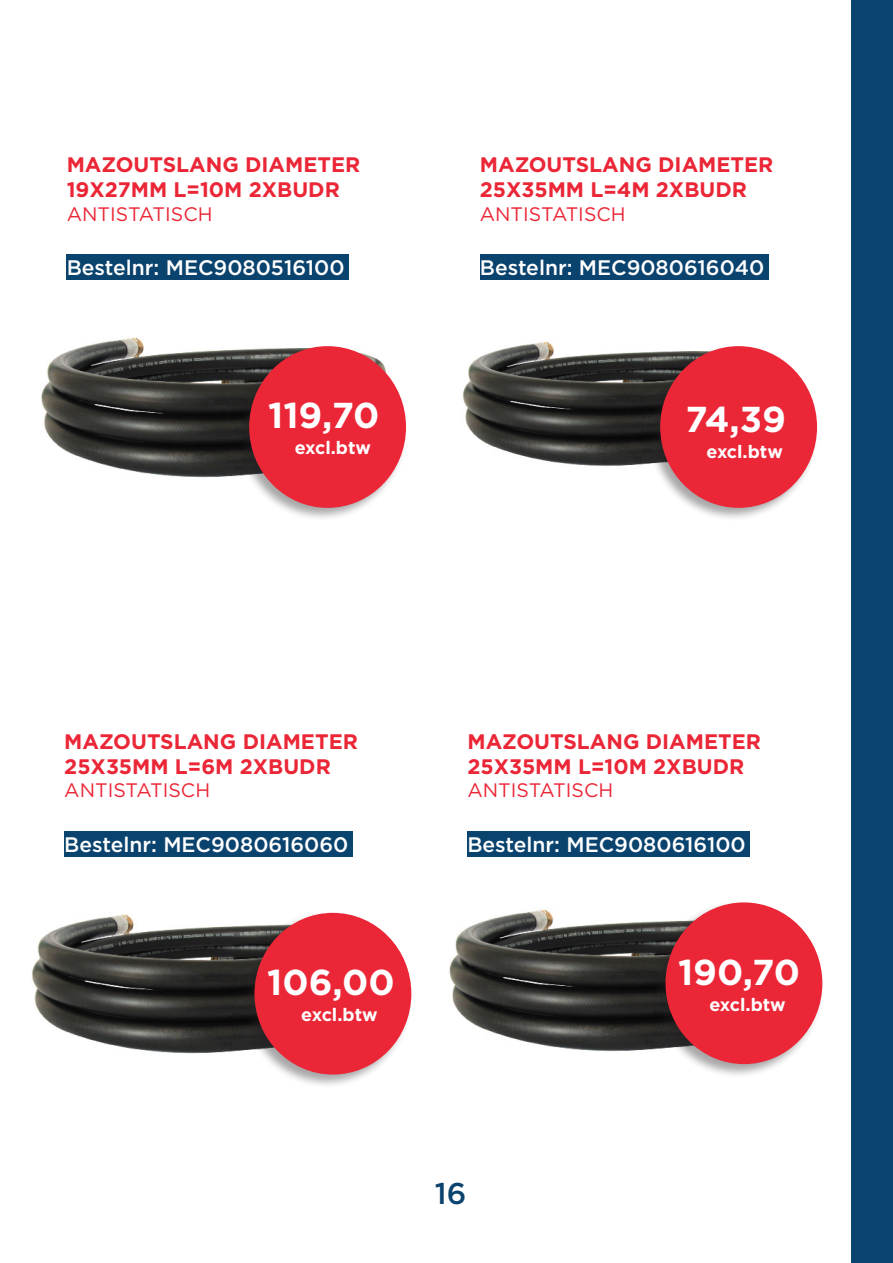
<style>
.page{position:relative;width:893px;height:1263px;background:#fff}
.page>*{position:absolute;margin:0;border:0;box-sizing:border-box;transform-origin:0 0}
.Prijs{font:700 36px "Gotham";color:#fff}
.t1{font:500 30px "Gotham";color:#0b436f}
.Omschrijving_1{font:700 21px "Gotham";color:#eb2636}
.Bestelnummer{font:500 21px "Gotham";color:#fff}
.Omschrijving_1-2{font:19.5px "Gotham";color:#eb2636}
.price{font:700 18px "Gotham";color:#fff}
</style>
<div class="page">
<div style="left:851px;top:0;width:42px;height:1263px;background:#0b436f"></div>
<img style="left:41px;top:337px;width:194px;height:141px">
<img style="left:462px;top:342px;width:184px;height:124px">
<img style="left:32px;top:914px;width:208px;height:140px">
<img style="left:449px;top:910px;width:202px;height:142px">
<div style="left:67px;top:254px;width:282px;height:25px;background:#0b436f"></div>
<div style="left:480px;top:254px;width:289px;height:25px;background:#0b436f"></div>
<div style="left:64px;top:831px;width:289px;height:25px;background:#0b436f"></div>
<div style="left:467px;top:831px;width:283px;height:25px;background:#0b436f"></div>
<div style="left:235px;top:344px;width:173px;height:178px;background:#231f20;opacity:.4"></div>
<div style="left:249px;top:346px;width:157px;height:162px;background:#eb2636;border-radius:50%"></div>
<div style="left:646px;top:344px;width:173px;height:178px;background:#231f20;opacity:.4"></div>
<div style="left:660px;top:346px;width:157px;height:162px;background:#eb2636;border-radius:50%"></div>
<div style="left:651px;top:900px;width:174px;height:178px;background:#231f20;opacity:.4"></div>
<div style="left:665px;top:902px;width:157px;height:162px;background:#eb2636;border-radius:50%"></div>
<div style="left:240px;top:911px;width:174px;height:178px;background:#231f20;opacity:.4"></div>
<div style="left:254px;top:913px;width:157px;height:161px;background:#eb2636;border-radius:50%"></div>
<p class="Omschrijving_1" style="left:67px;top:151px;width:295px">MAZOUTSLANG DIAMETER</p>
<p class="Omschrijving_1" style="left:67px;top:176px;width:275px">19X27MM L=10M 2XBUDR</p>
<p class="Omschrijving_1-2" style="left:67px;top:201px;width:147px">ANTISTATISCH</p>
<p class="Bestelnummer" style="left:67px;top:254px;width:279px">Bestelnr: MEC9080516100</p>
<p class="Prijs" style="left:268px;top:392px;width:113px">119,70</p>
<p class="price" style="left:295px;top:436px;width:78px">excl.btw</p>
<p class="Omschrijving_1" style="left:480px;top:151px;width:295px">MAZOUTSLANG DIAMETER</p>
<p class="Omschrijving_1" style="left:480px;top:176px;width:269px">25X35MM L=4M 2XBUDR</p>
<p class="Omschrijving_1-2" style="left:480px;top:201px;width:147px">ANTISTATISCH</p>
<p class="Bestelnummer" style="left:480px;top:254px;width:286px">Bestelnr: MEC9080616040</p>
<p class="Prijs" style="left:686px;top:395px;width:102px">74,39</p>
<p class="price" style="left:706px;top:439px;width:78px">excl.btw</p>
<p class="Omschrijving_1" style="left:64px;top:727px;width:295px">MAZOUTSLANG DIAMETER</p>
<p class="Omschrijving_1" style="left:64px;top:752px;width:268px">25X35MM L=6M 2XBUDR</p>
<p class="Omschrijving_1-2" style="left:64px;top:778px;width:147px">ANTISTATISCH</p>
<p class="Bestelnummer" style="left:64px;top:831px;width:286px">Bestelnr: MEC9080616060</p>
<p class="Prijs" style="left:267px;top:958px;width:129px">106,00</p>
<p class="price" style="left:301px;top:1003px;width:78px">excl.btw</p>
<p class="Omschrijving_1" style="left:467px;top:727px;width:295px">MAZOUTSLANG DIAMETER</p>
<p class="Omschrijving_1" style="left:467px;top:752px;width:278px">25X35MM L=10M 2XBUDR</p>
<p class="Omschrijving_1-2" style="left:467px;top:778px;width:147px">ANTISTATISCH</p>
<p class="Bestelnummer" style="left:467px;top:831px;width:280px">Bestelnr: MEC9080616100</p>
<p class="Prijs" style="left:678px;top:948px;width:124px">190,70</p>
<p class="price" style="left:709px;top:992px;width:78px">excl.btw</p>
<h2 class="t1" style="left:435px;top:1174px;width:33px">16</h2>
</div>
